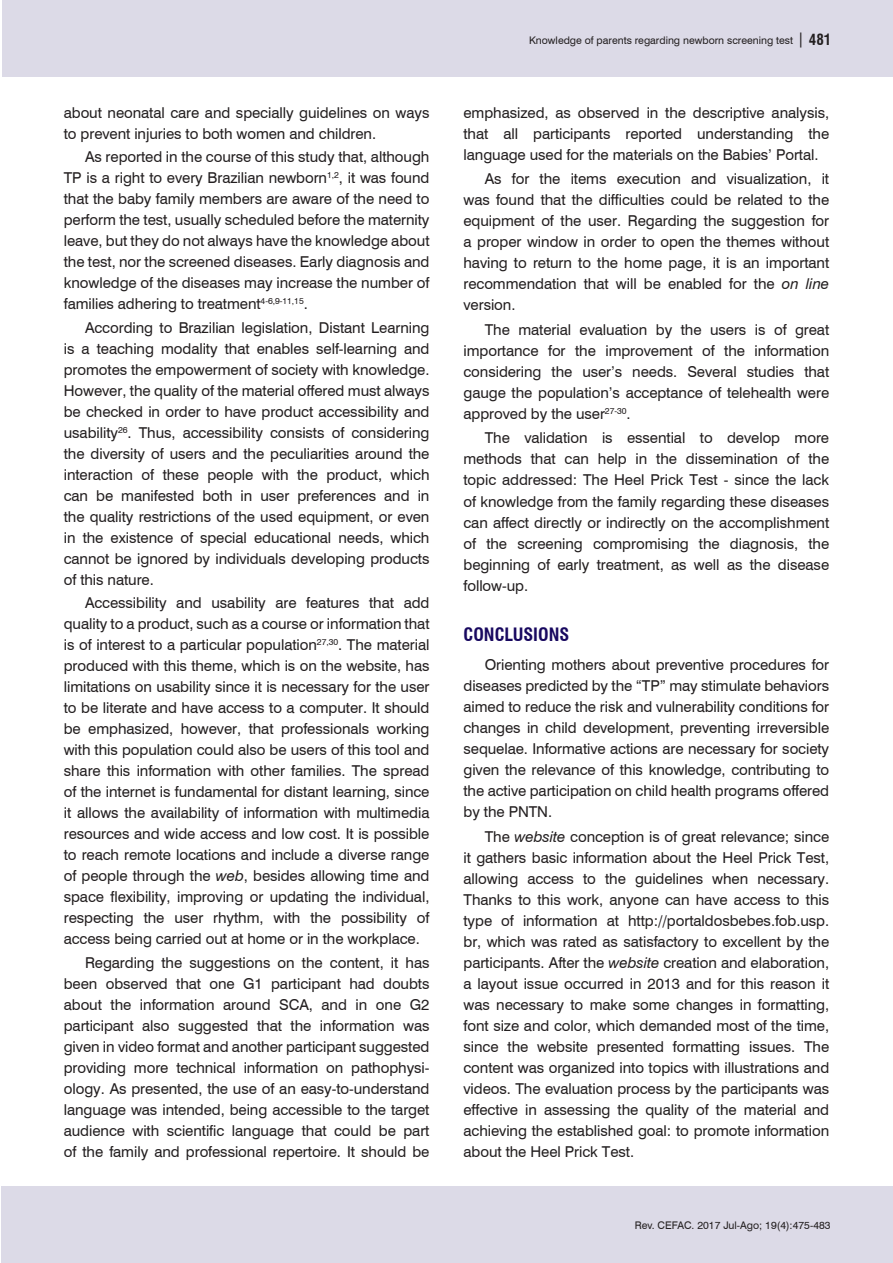
<style>
.page{position:relative;width:893px;height:1263px;background:#fff}
.page>*{position:absolute;margin:0;border:0;box-sizing:border-box;transform-origin:0 0}
.Nivel_1{font:700 condensed 18px "Swiss 721 BT";color:#18085f}
.Corpo_do_texto_INGL{font:15px/21px "Swiss 721 BT";letter-spacing:-.005em;color:#231f20;text-align:justify}
.t1{font:10.5px "Swiss 721 BT";color:#231f20}
.s1{font-style:italic}
.s2{font-size:15px}
.s3{font-weight:700;font-stretch:condensed;font-size:15px}
</style>
<div class="page">
<div style="left:1px;top:1186px;width:892px;height:77px;background:#dcdae7"></div>
<div style="left:2px;top:0;width:891px;height:77px;background:#dcdae7"></div>
<p class="Corpo_do_texto_INGL" style="left:64px;top:101px;width:367px">about neonatal care and specially guidelines on ways to prevent injuries to both women and children.</p>
<p class="Corpo_do_texto_INGL" style="left:64px;top:146px;width:367px;text-indent:21px">As reported in the course of this study that, although TP is a right to every Brazilian newborn<sup>1,2</sup>, it was found that the baby family members are aware of the need to perform the test, usually scheduled before the maternity leave, but they do not always have the knowledge about the test, nor the screened diseases. Early diagnosis and knowledge of the diseases may increase the number of families adhering to treatment<sup>4-6,9-11,15</sup>.</p>
<p class="Corpo_do_texto_INGL" style="left:64px;top:316px;width:367px;text-indent:21px">According to Brazilian legislation, Distant Learning is a teaching modality that enables self-learning and promotes the empowerment of society with knowledge.<br>However, the quality of the material offered must always be checked in order to have product accessibility and usability<sup>26</sup>. Thus, accessibility consists of considering the diversity of users and the peculiarities around the interaction of these people with the product, which can be manifested both in user preferences and in the quality restrictions of the used equipment, or even in the existence of special educational needs, which cannot be ignored by individuals developing products of this nature.</p>
<p class="Corpo_do_texto_INGL" style="left:64px;top:592px;width:367px;text-indent:21px">Accessibility and usability are features that add quality to a product, such as a course or information that is of interest to a particular population<sup>27,30</sup>. The material produced with this theme, which is on the website, has limitations on usability since it is necessary for the user to be literate and have access to a computer. It should be emphasized, however, that professionals working with this population could also be users of this tool and share this information with other families. The spread of the internet is fundamental for distant learning, since it allows the availability of information with multimedia resources and wide access and low cost. It is possible to reach remote locations and include a diverse range of people through the <span class="s1">web</span>, besides allowing time and space flexibility, improving or updating the individual, respecting the user rhythm, with the possibility of access being carried out at home or in the workplace.</p>
<p class="Corpo_do_texto_INGL" style="left:64px;top:951px;width:367px;text-indent:21px">Regarding the suggestions on the content, it has been observed that one G1 participant had doubts about the information around SCA, and in one G2 participant also suggested that the information was given in video format and another participant suggested providing more technical information on pathophysi&shy;ology. As presented, the use of an easy-to-understand language was intended, being accessible to the target audience with scientific language that could be part of the family and professional repertoire. It should be</p>
<p class="t1" style="left:529px;top:33px;width:304px">Knowledge of parents regarding newborn screening test <span class="s2">|</span> <span class="s3">481</span></p>
<p class="Corpo_do_texto_INGL" style="left:463px;top:101px;width:367px">emphasized, as observed in the descriptive analysis, that all participants reported understanding the language used for the materials on the Babies’ Portal.</p>
<p class="Corpo_do_texto_INGL" style="left:463px;top:168px;width:367px;text-indent:21px">As for the items execution and visualization, it was found that the difficulties could be related to the equipment of the user. Regarding the suggestion for a proper window in order to open the themes without having to return to the home page, it is an important recommendation that will be enabled for the <span class="s1">on line </span>version.</p>
<p class="Corpo_do_texto_INGL" style="left:463px;top:318px;width:367px;text-indent:21px">The material evaluation by the users is of great importance for the improvement of the information considering the user’s needs. Several studies that gauge the population’s acceptance of telehealth were approved by the user<sup>27-30</sup>.</p>
<p class="Corpo_do_texto_INGL" style="left:463px;top:427px;width:367px;text-indent:21px">The validation is essential to develop more methods that can help in the dissemination of the topic addressed: The Heel Prick Test - since the lack of knowledge from the family regarding these diseases can affect directly or indirectly on the accomplishment of the screening compromising the diagnosis, the beginning of early treatment, as well as the disease follow-up.</p>
<p class="Nivel_1" style="left:463px;top:624px;width:107px">CONCLUSIONS</p>
<p class="Corpo_do_texto_INGL" style="left:463px;top:654px;width:367px;text-indent:21px">Orienting mothers about preventive procedures for diseases predicted by the “TP” may stimulate behaviors aimed to reduce the risk and vulnerability conditions for changes in child development, preventing irreversible sequelae. Informative actions are necessary for society given the relevance of this knowledge, contributing to the active participation on child health programs offered by the PNTN.</p>
<p class="Corpo_do_texto_INGL" style="left:463px;top:825px;width:367px;text-indent:21px">The <span class="s1">website</span> conception is of great relevance; since it gathers basic information about the Heel Prick Test, allowing access to the guidelines when necessary.<br>Thanks to this work, anyone can have access to this type of information at http://portaldosbebes.fob.usp. br, which was rated as satisfactory to excellent by the participants. After the <span class="s1">website</span> creation and elaboration, a layout issue occurred in 2013 and for this reason it was necessary to make some changes in formatting, font size and color, which demanded most of the time, since the website presented formatting issues. The content was organized into topics with illustrations and videos. The evaluation process by the participants was effective in assessing the quality of the material and achieving the established goal: to promote information about the Heel Prick Test.</p>
<p class="t1" style="left:635px;top:1218px;width:197px">Rev. CEFAC. 2017 Jul-Ago; 19(4):475-483</p>
</div>
